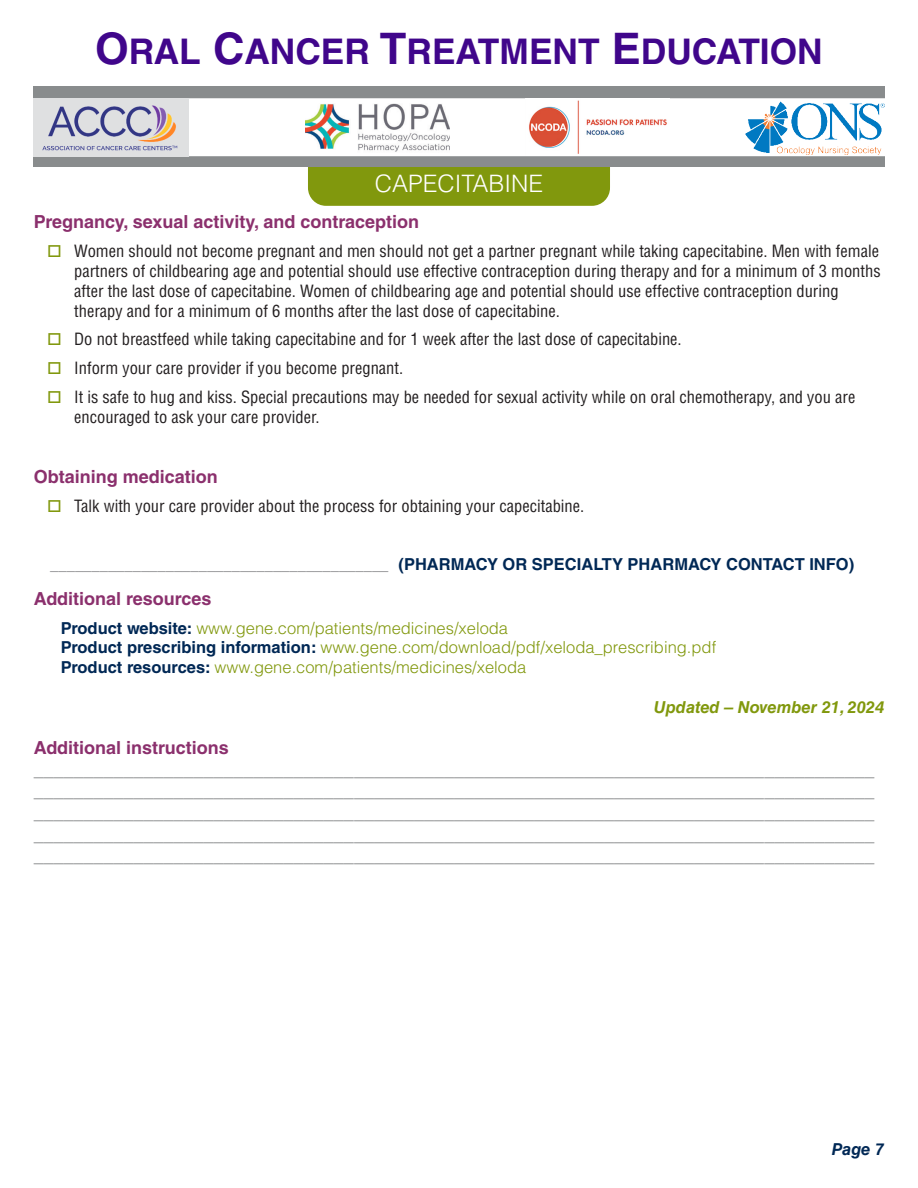
<style>
.page{position:relative;width:918px;height:1188px;background:#fff}
.page>*{position:absolute;margin:0;border:0;box-sizing:border-box;transform-origin:0 0}
.t1{font:700 35.4px "Helvetica LT Std";color:#40068b}
.t2{font:300 24px "Helvetica LT Std";color:#fff}
.t3{font:700 18px "Helvetica LT Std";color:#8a8b8d}
.text{font:700 18px "Helvetica LT Std";color:#8b306d}
.subhead{font:700 18px "Helvetica LT Std";color:#8b306d}
.text-2{font:condensed 16.5px/19.8px "Helvetica LT Std";color:#231f20}
.resource_name{font:300 16.5px "Helvetica LT Std";color:#81980d}
.contact_info_head{font:condensed 16.5px "Helvetica LT Std";color:#8a8b8d}
.update_info{font:italic 700 16.5px "Helvetica LT Std";color:#81980d}
.t4{font:italic 700 16.5px "Helvetica LT Std";color:#002855}
.s1{font-size:43.5px}
.s2{color:#81980d}
.s3{font-weight:700;font-stretch:normal;color:#002855}
.s4{font-weight:700;color:#002855}
</style>
<div class="page">
<div style="left:308px;top:139px;width:302px;height:67px;background:#81980d;border-radius:18px"></div>
<div style="left:34px;top:87px;width:850px;height:80px;background:#898c8d"></div>
<div style="left:34px;top:98px;width:852px;height:58px;background:#fff;border:2px solid #fff"></div>
<img style="left:305px;top:103px;width:145px;height:51px">
<img style="left:745px;top:100px;width:140px;height:54px">
<img style="left:525px;top:99px;width:145px;height:56px">
<img style="left:34px;top:98px;width:154px;height:58px">
<h1 class="t1" style="left:95px;top:30px;width:729px"><span class="s1">O</span>RAL <span class="s1">C</span>ANCER <span class="s1">T</span>REATMENT <span class="s1">E</span>DUCATION</h1>
<h2 class="t2" style="left:375px;top:169px;width:170px">CAPECITABINE</h2>
<p class="text" style="left:34px;top:211px;width:387px">Pregnancy, sexual activity, and contraception</p>
<p class="text-2" style="left:74px;top:241px;width:808px;text-indent:-27px"><span class="s2">□</span> Women should not become pregnant and men should not get a partner pregnant while taking capecitabine. Men with female partners of childbearing age and potential should use effective contraception during therapy and for a minimum of 3 months after the last dose of capecitabine. Women of childbearing age and potential should use effective contraception during therapy and for a minimum of 6 months after the last dose of capecitabine.</p>
<p class="text-2" style="left:47px;top:329px;width:636px"><span class="s2">□</span> Do not breastfeed while taking capecitabine and for 1 week after the last dose of capecitabine.</p>
<p class="text-2" style="left:47px;top:358px;width:357px"><span class="s2">□</span> Inform your care provider if you become pregnant.</p>
<p class="text-2" style="left:74px;top:387px;width:783px;text-indent:-27px"><span class="s2">□</span> It is safe to hug and kiss. Special precautions may be needed for sexual activity while on oral chemotherapy, and you are encouraged to ask your care provider.</p>
<p class="subhead" style="left:34px;top:466px;width:186px">Obtaining medication</p>
<p class="text-2" style="left:47px;top:496px;width:539px"><span class="s2">□</span> Talk with your care provider about the process for obtaining your capecitabine.</p>
<p class="contact_info_head" style="left:50px;top:553px;width:805px">_________________________________________ <span class="s3">(PHARMACY OR SPECIALTY PHARMACY CONTACT INFO)</span></p>
<p class="subhead" style="left:34px;top:588px;width:179px">Additional resources</p>
<p class="resource_name" style="left:61px;top:617px;width:449px"><span class="s4">Product website:</span> www.gene.com/patients/medicines/xeloda</p>
<p class="resource_name" style="left:61px;top:637px;width:657px"><span class="s4">Product prescribing information:</span> www.gene.com/download/pdf/xeloda_prescribing.pdf</p>
<p class="resource_name" style="left:61px;top:657px;width:467px"><span class="s4">Product resources:</span> www.gene.com/patients/medicines/xeloda</p>
<p class="update_info" style="left:654px;top:697px;width:232px">Updated – November 21, 2024</p>
<p class="text" style="left:34px;top:737px;width:197px">Additional instructions</p>
<p class="t3" style="left:34px;top:759px;width:842px">____________________________________________________________________________________</p>
<p class="t3" style="left:34px;top:780px;width:842px">____________________________________________________________________________________</p>
<p class="t3" style="left:34px;top:802px;width:842px">____________________________________________________________________________________</p>
<p class="t3" style="left:34px;top:823px;width:842px">____________________________________________________________________________________</p>
<p class="t3" style="left:34px;top:845px;width:842px">____________________________________________________________________________________</p>
<p class="t4" style="left:832px;top:1139px;width:54px">Page 7</p>
</div>
